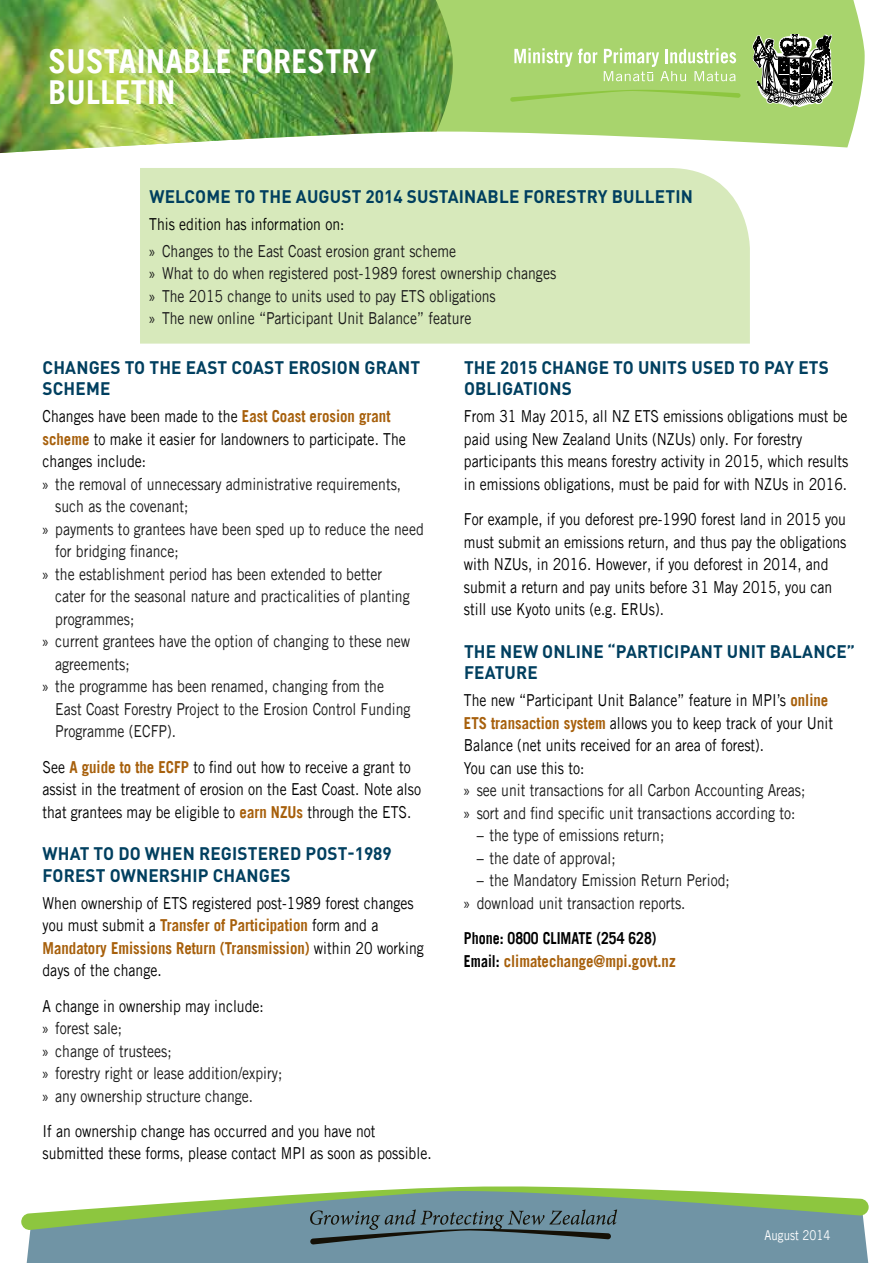
<style>
.page{position:relative;width:893px;height:1263px;background:#fff}
.page>*{position:absolute;margin:0;border:0;box-sizing:border-box;transform-origin:0 0}
.t1{font:700 33px/31px "Trade Gothic LT Std";letter-spacing:.01em;color:#fff;scale:.96 1}
._2_Small_header-DIN{font:700 18px/21.6px "DINOT";letter-spacing:.01em;color:#003f5f;scale:.95 1}
._3_body_copy{font:16.5px/22.5px "Trade Gothic LT Std";color:#000;scale:.85 1}
.t2{font:16.5px/22.5px "Trade Gothic LT Std";color:#1a1a1a;scale:.85 1}
._3_body_copy-2{font:700 16.5px/22.5px "Trade Gothic LT Std";color:#000;scale:.85 1}
._3_body_copy-3{font:13.5px "Trade Gothic LT Std";color:#fff;scale:.85 1}
.s1{font-family:"Myriad Pro"}
.s2{font-weight:700;color:#a7600c}
.s3{color:#a7600c}
</style>
<div class="page">
<div style="left:26px;top:1244px;width:843px;height:19px;background:#7094a5"></div>
<svg style="left:454px;top:0;width:411px;height:148px;background:#b1d87c"></svg>
<img style="left:0;top:0;width:454px;height:153px">
<svg style="left:510px;top:90px;width:231px;height:12px;background:#a1d062"></svg>
<svg style="left:514px;top:48px;width:83px;height:19px"></svg>
<svg style="left:752px;top:35px;width:81px;height:72px;background:#717a66"></svg>
<svg style="left:604px;top:48px;width:132px;height:33px"></svg>
<svg style="left:21px;top:1186px;width:848px;height:58px"></svg>
<div style="left:140px;top:168px;width:610px;height:176px;background:#d7e9bb"></div>
<h1 class="t1" style="left:48px;top:45px;width:343px">SUSTAINABLE FORESTRY<br>BULLETIN</h1>
<p class="_2_Small_header-DIN" style="left:149px;top:185px;width:574px">WELCOME TO THE AUGUST 2014 SUSTAINABLE FORESTRY BULLETIN</p>
<p class="_3_body_copy" style="left:149px;top:213px;width:231px">This edition has information on:</p>
<p class="t2" style="left:149px;top:239px;width:362px"><span class="s1">»</span> Changes to the East Coast erosion grant scheme</p>
<p class="t2" style="left:149px;top:262px;width:480px"><span class="s1">»</span> What to do when registered post-1989 forest ownership changes</p>
<p class="t2" style="left:149px;top:284px;width:409px"><span class="s1">»</span> The 2015 change to units used to pay ETS obligations</p>
<p class="t2" style="left:149px;top:307px;width:380px"><span class="s1">»</span> The new online “Participant Unit Balance” feature</p>
<p class="_2_Small_header-DIN" style="left:43px;top:356px;width:399px">CHANGES TO THE EAST COAST EROSION GRANT<br>SCHEME</p>
<p class="_3_body_copy" style="left:43px;top:405px;width:429px">Changes have been made to the <span class="s2">East Coast erosion grant scheme</span> to make it easier for landowners to participate. The changes include:</p>
<p class="t2" style="left:55px;top:472px;width:408px;text-indent:-13px"><span class="s1">»</span> the removal of unnecessary administrative requirements, such as the covenant;</p>
<p class="t2" style="left:55px;top:517px;width:435px;text-indent:-13px"><span class="s1">»</span> payments to grantees have been sped up to reduce the need for bridging finance;</p>
<p class="t2" style="left:55px;top:562px;width:419px;text-indent:-13px"><span class="s1">»</span> the establishment period has been extended to better cater for the seasonal nature and practicalities of planting programmes;</p>
<p class="t2" style="left:55px;top:630px;width:419px;text-indent:-13px"><span class="s1">»</span> current grantees have the option of changing to these new agreements;</p>
<p class="t2" style="left:55px;top:675px;width:419px;text-indent:-13px"><span class="s1">»</span> the programme has been renamed, changing from the<br>East Coast Forestry Project to the Erosion Control Funding<br>Programme (ECFP).</p>
<p class="_3_body_copy" style="left:43px;top:755px;width:447px">See <span class="s2">A guide to the ECFP</span> to find out how to receive a grant to assist in the treatment of erosion on the East Coast. Note also that grantees may be eligible to <span class="s2">earn NZUs</span> through the ETS.</p>
<p class="_2_Small_header-DIN" style="left:43px;top:842px;width:369px">WHAT TO DO WHEN REGISTERED POST-1989<br>FOREST OWNERSHIP CHANGES</p>
<p class="_3_body_copy" style="left:43px;top:891px;width:450px">When ownership of ETS registered post-1989 forest changes you must submit a <span class="s2">Transfer of Participation</span> form and a <span class="s2">Mandatory Emissions Return (Transmission)</span> within 20 working days of the change.</p>
<p class="_3_body_copy" style="left:43px;top:994px;width:262px">A change in ownership may include:</p>
<p class="t2" style="left:43px;top:1017px;width:95px"><span class="s1">»</span> forest sale;</p>
<p class="t2" style="left:43px;top:1039px;width:154px"><span class="s1">»</span> change of trustees;</p>
<p class="t2" style="left:43px;top:1062px;width:284px"><span class="s1">»</span> forestry right or lease addition/expiry;</p>
<p class="t2" style="left:43px;top:1084px;width:249px"><span class="s1">»</span> any ownership structure change.</p>
<p class="_3_body_copy" style="left:43px;top:1119px;width:459px">If an ownership change has occurred and you have not submitted these forms, please contact MPI as soon as possible.</p>
<p class="_2_Small_header-DIN" style="left:464px;top:356px;width:386px">THE 2015 CHANGE TO UNITS USED TO PAY ETS<br>OBLIGATIONS</p>
<p class="_3_body_copy" style="left:464px;top:405px;width:454px">From 31 May 2015, all NZ ETS emissions obligations must be paid using New Zealand Units (NZUs) only. For forestry participants this means forestry activity in 2015, which results in emissions obligations, must be paid for with NZUs in 2016.</p>
<p class="_3_body_copy" style="left:464px;top:508px;width:452px">For example, if you deforest pre-1990 forest land in 2015 you must submit an emissions return, and thus pay the obligations with NZUs, in 2016. However, if you deforest in 2014, and submit a return and pay units before 31 May 2015, you can still use Kyoto units (e.g. ERUs).</p>
<p class="_2_Small_header-DIN" style="left:464px;top:640px;width:413px">THE NEW ONLINE “PARTICIPANT UNIT BALANCE”<br>FEATURE</p>
<p class="_3_body_copy" style="left:464px;top:689px;width:436px">The new “Participant Unit Balance” feature in MPI’s <span class="s2">online ETS transaction system</span> allows you to keep track of your Unit Balance (net units received for an area of forest).<br>You can use this to:</p>
<p class="t2" style="left:464px;top:779px;width:403px"><span class="s1">»</span> see unit transactions for all Carbon Accounting Areas;</p>
<p class="t2" style="left:464px;top:801px;width:391px"><span class="s1">»</span> sort and find specific unit transactions according to:</p>
<p class="t2" style="left:477px;top:824px;width:222px">– the type of emissions return;</p>
<p class="t2" style="left:477px;top:846px;width:165px">– the date of approval;</p>
<p class="t2" style="left:477px;top:869px;width:299px">– the Mandatory Emission Return Period;</p>
<p class="t2" style="left:464px;top:891px;width:262px"><span class="s1">»</span> download unit transaction reports.</p>
<p class="_3_body_copy-2" style="left:464px;top:927px;width:251px">Phone: 0800 CLIMATE (254 628)<br>Email: <span class="s3">climatechange@mpi.govt.nz</span></p>
<p class="_3_body_copy-3" style="left:764px;top:1227px;width:79px">August 2014</p>
</div>
